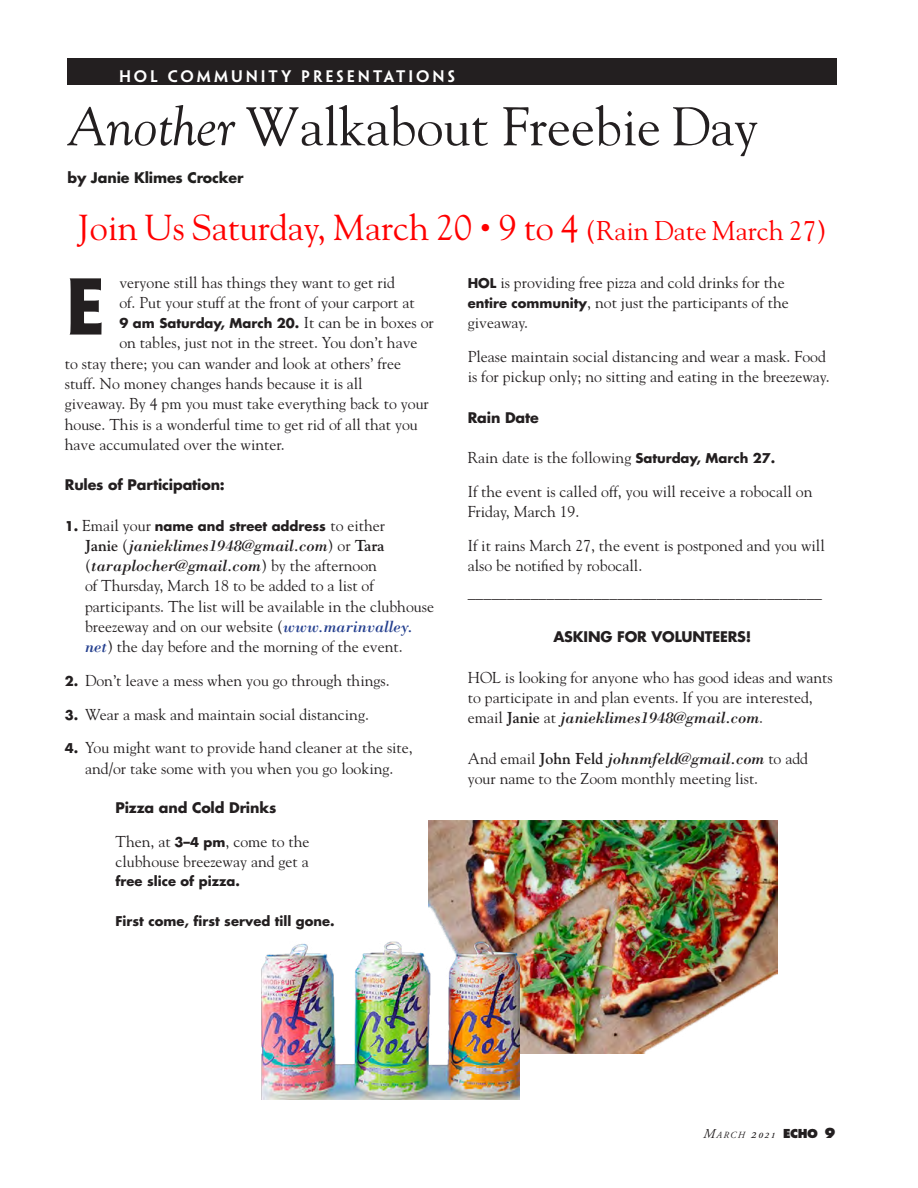
<style>
.page{position:relative;width:918px;height:1188px;background:#fff}
.page>*{position:absolute;margin:0;border:0;box-sizing:border-box;transform-origin:0 0}
.t1{font:700 72px "Penumbra Flare Std";color:#231f20}
.t2{font:54px "Goudy Std";color:#231f20}
.t3{font:36px "Goudy Std";color:#f00}
.t4{font:italic 16.5px/20.2px "Bodoni Std";color:#231f20}
.t5{font:15.75px/20.2px "Goudy Std";color:#231f20}
.t6{font:600 15px "Penumbra Flare Std";letter-spacing:.2em;color:#fff}
.t7{font:700 14.25px "Futura Std";letter-spacing:-.01em;color:#231f20}
.t8{font:700 14.25px "Futura Std";letter-spacing:-.01em;color:#201f1e}
.t9{font:700 13.2px "Futura Std";color:#231f20}
.t10{font:italic 9.45px "Adobe Garamond Pro";color:#231f20}
.s1{font-style:italic}
.s2{color:#231f20}
.s3{font-size:21px}
.s4{font-size:27px}
.s5{font-family:"Goudy Std";font-weight:400;font-size:15.75px}
.s6{font-family:"Goudy Std";font-weight:700;font-style:normal;font-size:15.75px}
.s7{font-family:"Goudy Std";font-style:normal;font-size:15.75px}
.s8{font-family:"Bodoni Std";font-style:italic;font-size:16.5px;color:#25408f}
.s9{font-family:"Futura Std";font-weight:700;font-size:13.2px}
.s10{font-size:13.5px}
.s11{font-family:"Futura Std";font-weight:800;font-style:normal;font-size:12px}
.s12{font-family:"Futura Std";font-weight:800;font-style:normal;font-size:13.5px}
</style>
<div class="page">
<div style="left:68px;top:58px;width:769px;height:27px;background:#231f20"></div>
<img style="left:429px;top:820px;width:349px;height:233px">
<img style="left:261px;top:937px;width:258px;height:162px">
<p class="t6" style="left:119px;top:67px;width:337px">HOL COMMUNITY PRESENTATIONS</p>
<h2 class="t2" style="left:68px;top:93px;width:692px"><span class="s1">Another</span> Walkabout Freebie Day</h2>
<p class="t8" style="left:68px;top:168px;width:178px"><span class="s2">by</span> Janie Klimes Crocker</p>
<h3 class="t3" style="left:78px;top:205px;width:750px">Join Us Saturday, March 20 <span class="s3">•</span> 9 to 4 <span class="s4">(Rain Date March 27)</span></h3>
<h1 class="t1" style="left:65px;top:261px;width:42px">E</h1>
<p class="t5" style="left:119px;top:272px;width:297px">veryone still has things they want to get rid of. Put your stuff at the front of your carport at</p>
<p class="t9" style="left:119px;top:315px;width:316px">9 am Saturday, March 20. <span class="s5">It can be in boxes or</span></p>
<p class="t5" style="left:65px;top:333px;width:366px;text-indent:55px">on tables, just not in the street. You don’t have to stay there; you can wander and look at others’ free stuff. No money changes hands because it is all<br>giveaway. By 4 pm you must take everything back to your house. This is a wonderful time to get rid of all that you have accumulated over the winter.</p>
<p class="t7" style="left:65px;top:475px;width:162px">Rules of Participation:</p>
<p class="t9" style="left:65px;top:517px;width:322px">1. <span class="s5">Email your</span> name and street address <span class="s5">to either</span></p>
<p class="t4" style="left:85px;top:535px;width:301px"><span class="s6">Janie</span> <span class="s7">(</span>janieklimes1948@gmail.com<span class="s7">) or</span> <span class="s6">Tara </span><span class="s7">(</span>taraplocher@gmail.com<span class="s7">) by the afternoon</span></p>
<p class="t5" style="left:85px;top:576px;width:351px">of Thursday, March 18 to be added to a list of participants. The list will be available in the clubhouse breezeway and on our website (<span class="s8">www.marinvalley. net</span>) the day before and the morning of the event.</p>
<p class="t5" style="left:65px;top:670px;width:326px"><span class="s9">2.</span> Don’t leave a mess when you go through things.</p>
<p class="t5" style="left:65px;top:704px;width:306px"><span class="s9">3.</span> Wear a mask and maintain social distancing.</p>
<p class="t5" style="left:65px;top:738px;width:350px;text-align:center"><span class="s9">4.</span> You might want to provide hand cleaner at the site, and/or take some with you when you go looking.</p>
<p class="t7" style="left:115px;top:798px;width:162px">Pizza and Cold Drinks</p>
<p class="t5" style="left:116px;top:831px;width:196px">Then, at <span class="s9">3–4 pm</span>, come to the clubhouse breezeway and get a</p>
<p class="t9" style="left:116px;top:873px;width:126px">free slice of pizza.</p>
<p class="t9" style="left:116px;top:912px;width:221px">First come, first served till gone.</p>
<p class="t5" style="left:468px;top:272px;width:323px"><span class="s9">HOL</span> is providing free pizza and cold drinks for the <span class="s9">entire community</span>, not just the participants of the giveaway.</p>
<p class="t5" style="left:468px;top:346px;width:363px">Please maintain social distancing and wear a mask. Food is for pickup only; no sitting and eating in the breezeway.</p>
<p class="t7" style="left:468px;top:408px;width:73px">Rain Date</p>
<p class="t5" style="left:468px;top:441px;width:346px;line-height:33.8px">Rain date is the following <span class="s9">Saturday, March 27.<br></span>If the event is called off, you will receive a robocall on</p>
<p class="t5" style="left:468px;top:495px;width:358px;line-height:33.8px">Friday, March 19.<br>If it rains March 27, the event is postponed and you will</p>
<p class="t5" style="left:468px;top:552px;width:356px;line-height:27px">also be notified by robocall. _____________________________________________</p>
<p class="t7" style="left:553px;top:628px;width:200px">ASKING FOR VOLUNTEERS!</p>
<p class="t5" style="left:468px;top:667px;width:367px">HOL is looking for anyone who has good ideas and wants to participate in and plan events. If you are interested,</p>
<p class="t4" style="left:468px;top:708px;width:297px"><span class="s7">email</span> <span class="s6">Janie</span> <span class="s7">at</span> janieklimes1948@gmail.com<span class="s7">.</span></p>
<p class="t4" style="left:468px;top:748px;width:342px"><span class="s7">And email</span> <span class="s6">John Feld</span> johnmfeld@gmail.com <span class="s7">to add</span></p>
<p class="t5" style="left:468px;top:768px;width:292px">your name to the Zoom monthly meeting list.</p>
<p class="t10" style="left:703px;top:1129px;width:134px"><span class="s10">M</span>ARCH <span class="s10">2021</span> <span class="s11">ECHO</span> <span class="s12">9</span></p>
</div>
